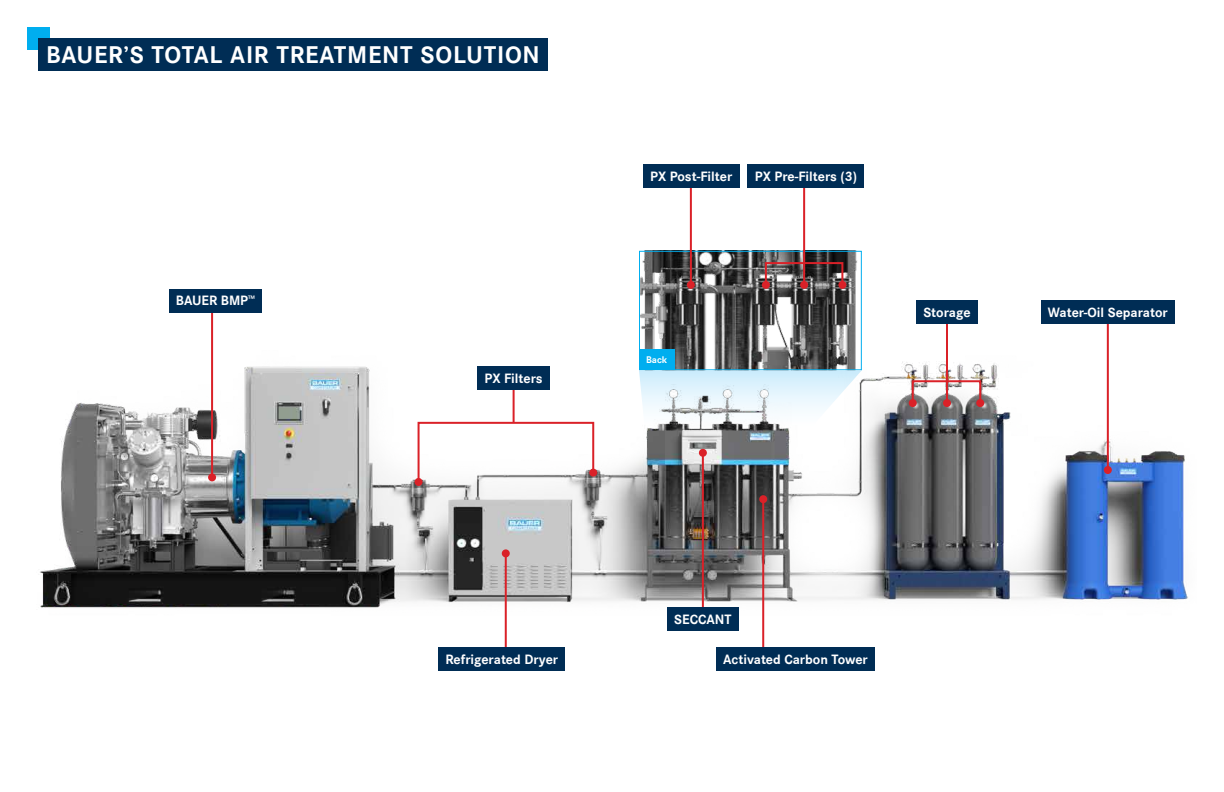
<style>
.page{position:relative;width:1224px;height:792px;background:#fff}
.page>*{position:absolute;margin:0;border:0;box-sizing:border-box;transform-origin:0 0}
.t1{font:700 25px "Corporate S Pro";letter-spacing:.03em;color:#fff}
.t2{font:700 14px "Corporate S Pro";color:#fff}
.t3{font:700 10px "Corporate S Pro";color:#fff}
</style>
<div class="page">
<img style="left:641px;top:253px;width:216px;height:87px">
<div style="left:639px;top:251px;width:223px;height:119px;border:1px solid #00aeef"></div>
<img style="left:40px;top:340px;width:1148px;height:275px">
<div style="left:27px;top:27px;width:23px;height:23px;background:#00aeef"></div>
<div style="left:38px;top:38px;width:510px;height:33px;background:#002d55"></div>
<svg style="left:417px;top:421px;width:178px;height:63px"></svg>
<div style="left:415px;top:478px;width:8px;height:8px;background:#da2128;border-radius:50%"></div>
<div style="left:589px;top:469px;width:8px;height:8px;background:#da2128;border-radius:50%"></div>
<hr style="left:513px;top:387px;width:2px;height:36px;background:#da2128">
<hr style="left:211px;top:308px;width:2px;height:169px;background:#da2128">
<div style="left:208px;top:473px;width:8px;height:8px;background:#da2128;border-radius:50%"></div>
<hr style="left:505px;top:553px;width:2px;height:106px;background:#da2128">
<div style="left:502px;top:549px;width:8px;height:8px;background:#da2128;border-radius:50%"></div>
<hr style="left:762px;top:499px;width:2px;height:162px;background:#da2128">
<div style="left:759px;top:495px;width:8px;height:8px;background:#da2128;border-radius:50%"></div>
<hr style="left:702px;top:453px;width:2px;height:174px;background:#da2128">
<div style="left:699px;top:449px;width:8px;height:8px;background:#da2128;border-radius:50%"></div>
<hr style="left:946px;top:306px;width:2px;height:97px;background:#da2128">
<div style="left:943px;top:399px;width:8px;height:8px;background:#da2128;border-radius:50%"></div>
<hr style="left:690px;top:176px;width:2px;height:109px;background:#da2128">
<div style="left:687px;top:281px;width:8px;height:8px;background:#da2128;border-radius:50%"></div>
<hr style="left:803px;top:176px;width:2px;height:109px;background:#da2128">
<div style="left:800px;top:281px;width:8px;height:8px;background:#da2128;border-radius:50%"></div>
<hr style="left:1107px;top:306px;width:2px;height:164px;background:#da2128">
<div style="left:1104px;top:466px;width:8px;height:8px;background:#da2128;border-radius:50%"></div>
<div style="left:169px;top:289px;width:93px;height:23px;background:#002d55"></div>
<div style="left:477px;top:367px;width:73px;height:23px;background:#002d55"></div>
<div style="left:643px;top:164px;width:96px;height:24px;background:#002d55"></div>
<div style="left:639px;top:350px;width:35px;height:20px;background:#00aeef"></div>
<div style="left:748px;top:164px;width:116px;height:24px;background:#002d55"></div>
<div style="left:438px;top:648px;width:127px;height:23px;background:#002d55"></div>
<div style="left:667px;top:607px;width:71px;height:24px;background:#002d55"></div>
<div style="left:716px;top:648px;width:159px;height:23px;background:#002d55"></div>
<div style="left:916px;top:301px;width:62px;height:23px;background:#002d55"></div>
<div style="left:1041px;top:301px;width:134px;height:23px;background:#002d55"></div>
<div style="left:765px;top:262px;width:78px;height:24px;border:2px solid #da2128"></div>
<div style="left:762px;top:281px;width:8px;height:8px;background:#da2128;border-radius:50%"></div>
<div style="left:838px;top:281px;width:8px;height:8px;background:#da2128;border-radius:50%"></div>
<div style="left:912px;top:380px;width:69px;height:24px;border:2px solid #da2128"></div>
<div style="left:909px;top:399px;width:8px;height:8px;background:#da2128;border-radius:50%"></div>
<div style="left:976px;top:399px;width:8px;height:8px;background:#da2128;border-radius:50%"></div>
<h1 class="t1" style="left:46px;top:35px;width:495px">BAUER’S TOTAL AIR TREATMENT SOLUTION</h1>
<p class="t2" style="left:176px;top:290px;width:80px">BAUER BMP<sup>™</sup></p>
<p class="t2" style="left:484px;top:367px;width:60px">PX Filters</p>
<p class="t2" style="left:650px;top:165px;width:84px">PX Post-Filter</p>
<p class="t2" style="left:755px;top:165px;width:104px">PX Pre-Filters (3)</p>
<p class="t3" style="left:646px;top:352px;width:23px">Back</p>
<p class="t2" style="left:923px;top:301px;width:49px">Storage</p>
<p class="t2" style="left:1048px;top:301px;width:121px">Water-Oil Separator</p>
<p class="t2" style="left:445px;top:648px;width:114px">Refrigerated Dryer</p>
<p class="t2" style="left:674px;top:608px;width:59px">SECCANT</p>
<p class="t2" style="left:723px;top:648px;width:146px">Activated Carbon Tower</p>
</div>
